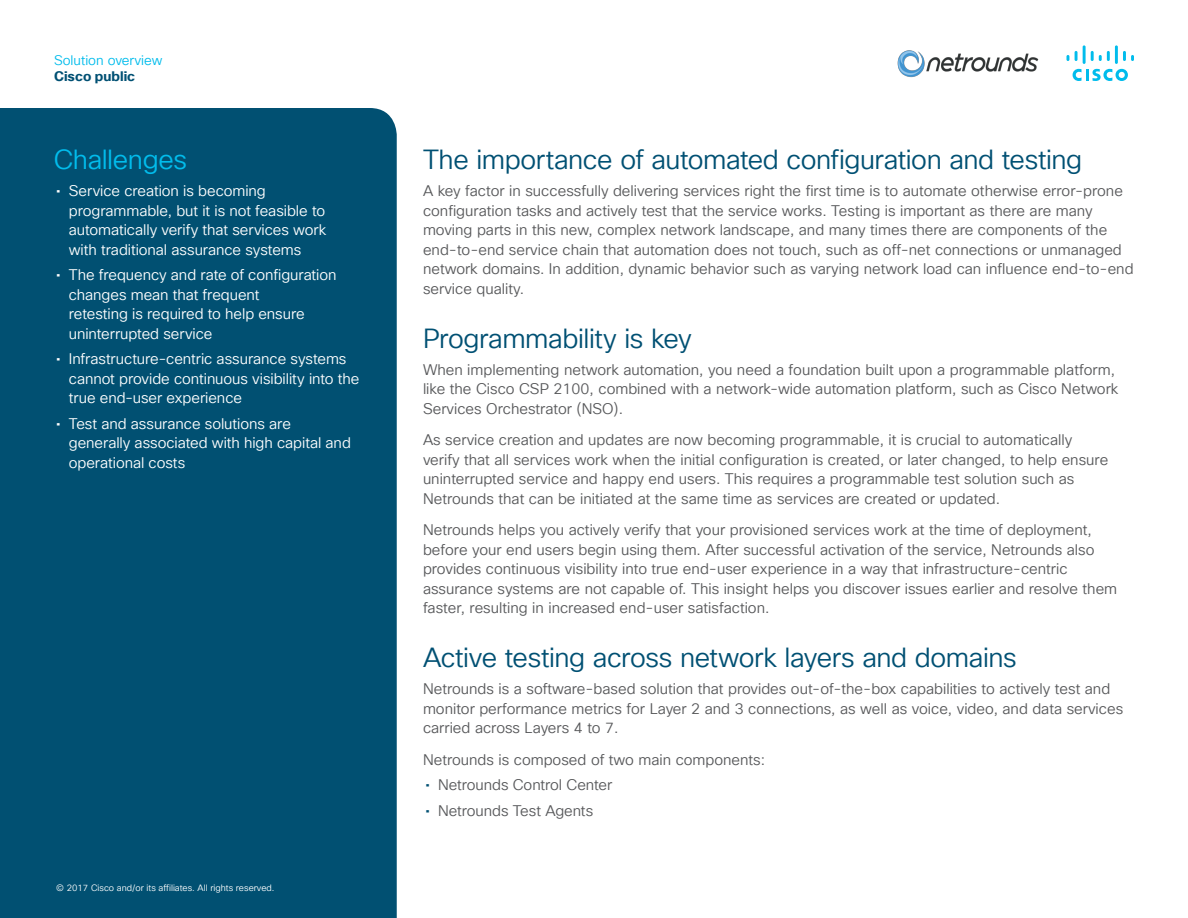
<style>
.page{position:relative;width:1188px;height:918px;background:#fff}
.page>*{position:absolute;margin:0;border:0;box-sizing:border-box;transform-origin:0 0}
.Subhead2_Indigo{font:27px "Cisco Sans TT Light";letter-spacing:-.015em;color:#005073}
.Subhead2_Blue{font:27px "Cisco Sans TT Light";letter-spacing:-.015em;color:#01bcec}
.Body{font:15px/19.5px "Cisco Sans TT Light";color:#57585a}
.t1{font:15px/19.5px "Cisco Sans TT Light";letter-spacing:-.005em;color:#fff}
.t2{font:13.5px "Cisco Sans TT Light";color:#01bcec}
.t3{font:700 13.5px "Cisco Sans TT";color:#005073}
.Footer_white{font:9px "Cisco Sans TT Light";color:#fff}
.s1{font-family:"Cisco Sans TT"}
.s2{font-family:"Cisco Sans TT";color:#005073}
</style>
<div class="page">
<svg style="left:1073px;top:69px;width:55px;height:12px"></svg>
<svg style="left:1067px;top:55px;width:2px;height:6px"></svg>
<svg style="left:1075px;top:51px;width:3px;height:10px"></svg>
<hr style="left:1083px;top:45px;width:3px;height:19px;background:#01bcec">
<svg style="left:1091px;top:51px;width:19px;height:10px"></svg>
<hr style="left:1115px;top:45px;width:3px;height:19px;background:#01bcec">
<svg style="left:1123px;top:51px;width:11px;height:10px"></svg>
<img style="left:897px;top:50px;width:142px;height:28px">
<div style="left:0;top:108px;width:397px;height:810px;background:#015072"></div>
<p class="t2" style="left:54px;top:51px;width:110px">Solution overview</p>
<p class="t3" style="left:54px;top:67px;width:83px">Cisco public</p>
<p class="Subhead2_Blue" style="left:54px;top:142px;width:135px">Challenges</p>
<p class="t1" style="left:69px;top:182px;width:259px;text-indent:-13px"><span class="s1">•</span> Service creation is becoming programmable, but it is not feasible to automatically verify that services work with traditional assurance systems</p>
<p class="t1" style="left:69px;top:266px;width:269px;text-indent:-13px"><span class="s1">•</span> The frequency and rate of configuration changes mean that frequent<br>retesting is required to help ensure uninterrupted service</p>
<p class="t1" style="left:69px;top:350px;width:292px;text-indent:-13px"><span class="s1">•</span> Infrastructure-centric assurance systems cannot provide continuous visibility into the true end-user experience</p>
<p class="t1" style="left:69px;top:414px;width:284px;text-indent:-13px"><span class="s1">•</span> Test and assurance solutions are generally associated with high capital and operational costs</p>
<p class="Footer_white" style="left:56px;top:882px;width:220px">© 2017 Cisco and/or its affiliates. All rights reserved.</p>
<p class="Subhead2_Indigo" style="left:423px;top:142px;width:661px">The importance of automated configuration and testing</p>
<p class="Body" style="left:423px;top:182px;width:712px">A key factor in successfully delivering services right the first time is to automate otherwise error-prone configuration tasks and actively test that the service works. Testing is important as there are many moving parts in this new, complex network landscape, and many times there are components of the end-to-end service chain that automation does not touch, such as off-net connections or unmanaged network domains. In addition, dynamic behavior such as varying network load can influence end-to-end service quality.</p>
<p class="Subhead2_Indigo" style="left:423px;top:321px;width:270px">Programmability is key</p>
<p class="Body" style="left:423px;top:360px;width:697px">When implementing network automation, you need a foundation built upon a programmable platform, like the Cisco CSP 2100, combined with a network-wide automation platform, such as Cisco Network<br>Services Orchestrator (NSO).</p>
<p class="Body" style="left:423px;top:431px;width:687px">As service creation and updates are now becoming programmable, it is crucial to automatically verify that all services work when the initial configuration is created, or later changed, to help ensure uninterrupted service and happy end users. This requires a programmable test solution such as Netrounds that can be initiated at the same time as services are created or updated.</p>
<p class="Body" style="left:423px;top:521px;width:696px">Netrounds helps you actively verify that your provisioned services work at the time of deployment, before your end users begin using them. After successful activation of the service, Netrounds also provides continuous visibility into true end-user experience in a way that infrastructure-centric assurance systems are not capable of. This insight helps you discover issues earlier and resolve them faster, resulting in increased end-user satisfaction.</p>
<p class="Subhead2_Indigo" style="left:423px;top:640px;width:595px">Active testing across network layers and domains</p>
<p class="Body" style="left:423px;top:680px;width:702px">Netrounds is a software-based solution that provides out-of-the-box capabilities to actively test and monitor performance metrics for Layer 2 and 3 connections, as well as voice, video, and data services carried across Layers 4 to 7.</p>
<p class="Body" style="left:423px;top:750px;width:344px">Netrounds is composed of two main components:</p>
<p class="Body" style="left:425px;top:776px;width:188px"><span class="s2">•</span> Netrounds Control Center</p>
<p class="Body" style="left:425px;top:801px;width:169px"><span class="s2">•</span> Netrounds Test Agents</p>
</div>
